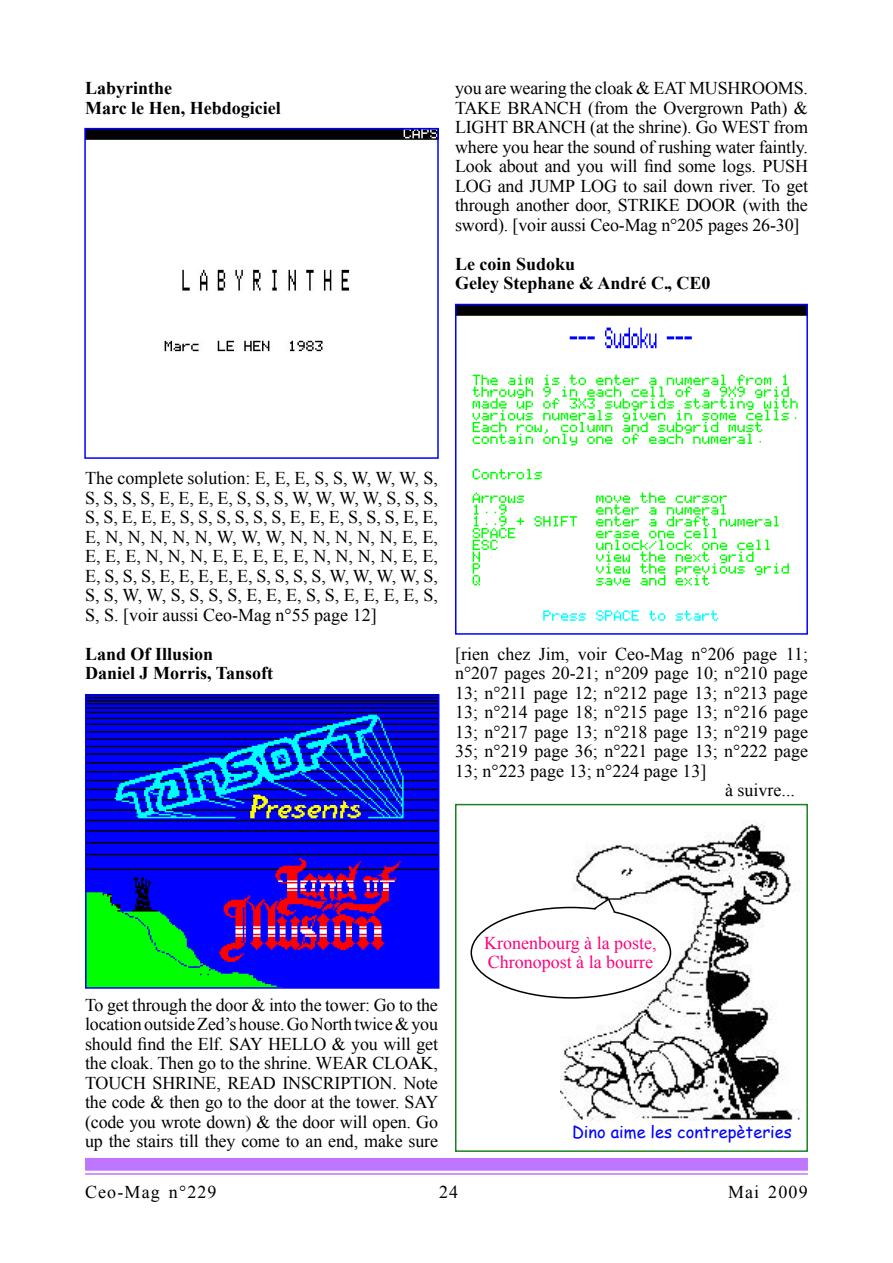
<style>
.page{position:relative;width:893px;height:1263px;background:#fff}
.page>*{position:absolute;margin:0;border:0;box-sizing:border-box;transform-origin:0 0}
.t1{font:18px/19.5px "Times New Roman";color:#000;text-align:justify}
.t2{font:700 18px/19.5px "Times New Roman";color:#000}
.t3{font:18px/19.5px "Times New Roman";color:#fe007a}
.t4{font:18px "Times New Roman";letter-spacing:.065em;color:#000}
.t5{font:16.5px "Comic Sans MS";color:#0001fe}
</style>
<div class="page">
<div style="left:86px;top:1159px;width:721px;height:11px;background:#bf76ff"></div>
<div style="left:85px;top:1158px;width:723px;height:13px;border:2px solid #bf76ff"></div>
<hr style="left:85px;top:1173px;width:723px;height:2px;background:#bf76ff">
<img style="left:87px;top:131px;width:349px;height:221px">
<div style="left:84px;top:128px;width:355px;height:331px;border:2px solid #00f"></div>
<img style="left:88px;top:697px;width:348px;height:289px">
<div style="left:85px;top:694px;width:354px;height:295px;border:2px solid #00f"></div>
<img style="left:458px;top:307px;width:347px;height:314px">
<div style="left:455px;top:304px;width:353px;height:331px;border:2px solid #00f"></div>
<img style="left:561px;top:820px;width:240px;height:300px">
<svg style="left:592px;top:897px;width:24px;height:17px"></svg>
<div style="left:595px;top:906px;width:18px;height:14px;background:#fff;border-radius:50%"></div>
<div style="left:594px;top:905px;width:20px;height:16px;border:2px solid #fff;border-radius:50%"></div>
<div style="left:455px;top:804px;width:353px;height:348px;border:2px solid #1a8222"></div>
<p class="t2" style="left:85px;top:78px;width:197px">Labyrinthe<br>Marc le Hen, Hebdogiciel</p>
<p class="t1" style="left:455px;top:78px;width:354px">you are wearing the cloak &amp; EAT MUSHROOMS.<br>TAKE BRANCH (from the Overgrown Path) &amp; LIGHT BRANCH (at the shrine). Go WEST from where you hear the sound of rushing water faintly.<br>Look about and you will find some logs. PUSH LOG and JUMP LOG to sail down river. To get through another door, STRIKE DOOR (with the sword). [voir aussi Ceo-Mag n°205 pages 26-30]</p>
<p class="t2" style="left:455px;top:254px;width:257px">Le coin Sudoku<br>Geley Stephane &amp; André C., CE0</p>
<p class="t1" style="left:85px;top:468px;width:354px">The complete solution: E, E, E, S, S, W, W, W, S, S, S, S, S, E, E, E, E, S, S, S, W, W, W, W, S, S, S, S, S, E, E, E, S, S, S, S, S, S, E, E, E, S, S, S, E, E, E, N, N, N, N, N, W, W, W, N, N, N, N, N, E, E, E, E, E, N, N, N, E, E, E, E, E, N, N, N, N, E, E, E, S, S, S, E, E, E, E, E, S, S, S, S, W, W, W, W, S, S, S, W, W, S, S, S, S, E, E, E, S, S, E, E, E, E, S, S, S. [voir aussi Ceo-Mag n°55 page 12]</p>
<p class="t2" style="left:85px;top:643px;width:189px">Land Of Illusion<br>Daniel J Morris, Tansoft</p>
<p class="t1" style="left:455px;top:644px;width:354px">[rien chez Jim, voir Ceo-Mag n°206 page 11;</p>
<p class="t1" style="left:455px;top:663px;width:354px">n°207 pages 20-21; n°209 page 10; n°210 page</p>
<p class="t1" style="left:455px;top:683px;width:354px">13; n°211 page 12; n°212 page 13; n°213 page</p>
<p class="t1" style="left:455px;top:702px;width:354px">13; n°214 page 18; n°215 page 13; n°216 page</p>
<p class="t1" style="left:455px;top:722px;width:354px">13; n°217 page 13; n°218 page 13; n°219 page</p>
<p class="t1" style="left:455px;top:741px;width:354px">35; n°219 page 36; n°221 page 13; n°222 page</p>
<p class="t1" style="left:455px;top:761px;width:253px">13; n°223 page 13; n°224 page 13]</p>
<p class="t1" style="left:725px;top:780px;width:71px">à suivre...</p>
<p class="t1" style="left:85px;top:994px;width:355px">To get through the door &amp; into the tower: Go to the location outside Zed’s house. Go North twice &amp; you should find the Elf. SAY HELLO &amp; you will get the cloak. Then go to the shrine. WEAR CLOAK, TOUCH SHRINE, READ INSCRIPTION. Note the code &amp; then go to the door at the tower. SAY (code you wrote down) &amp; the door will open. Go up the stairs till they come to an end, make sure</p>
<p class="t3" style="left:484px;top:933px;width:174px">Kronenbourg à la poste,<br>Chronopost à la bourre</p>
<p class="t5" style="left:572px;top:1120px;width:221px">Dino aime les contrepèteries</p>
<p class="t4" style="left:85px;top:1179px;width:133px">Ceo-Mag n°229</p>
<p class="t1" style="left:439px;top:1181px;width:21px">24</p>
<p class="t1" style="left:728px;top:1181px;width:81px">Mai 2009</p>
</div>
